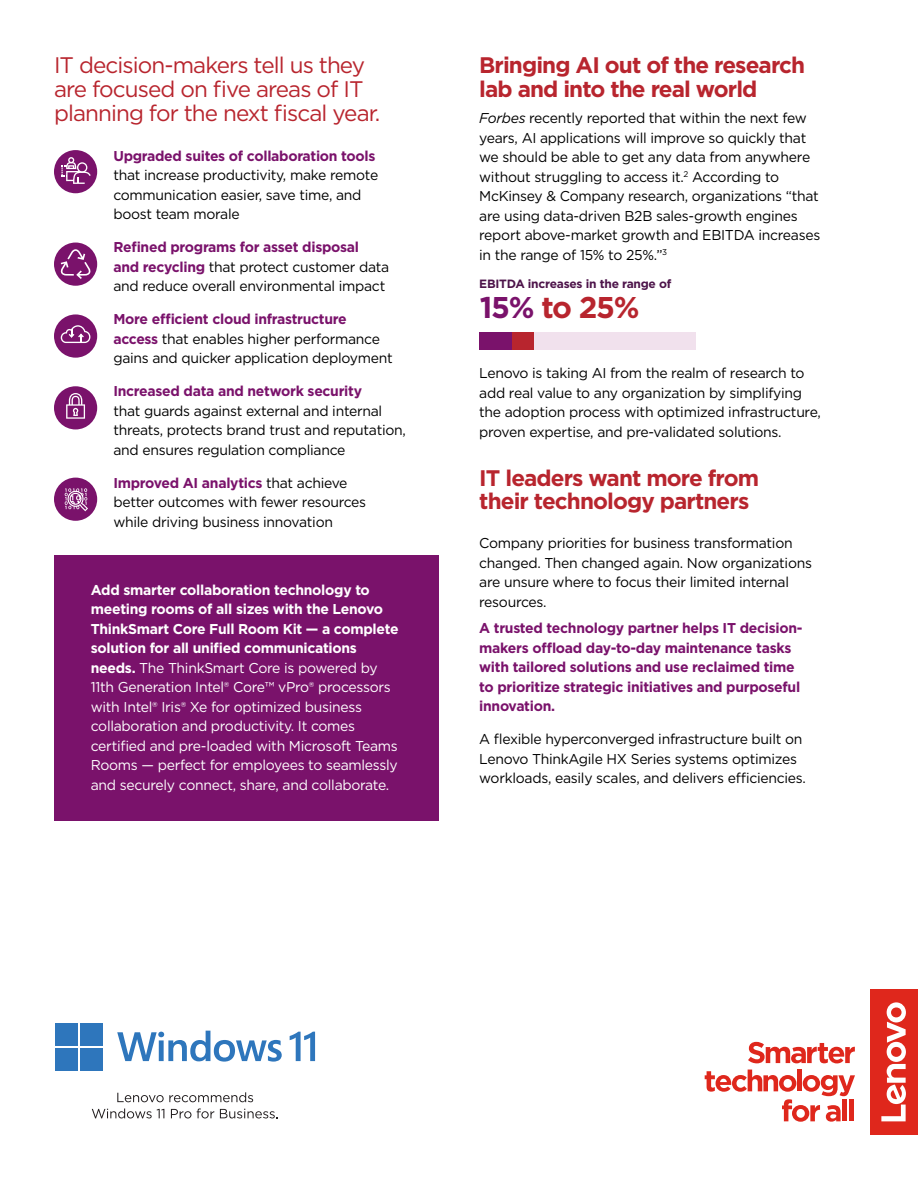
<style>
.page{position:relative;width:918px;height:1188px;background:#fff}
.page>*{position:absolute;margin:0;border:0;box-sizing:border-box;transform-origin:0 0}
.t1{font:700 30px "Gotham";color:#b8252e}
.t2{font:700 22.5px/24px "Gotham";letter-spacing:-.04em;color:#b8252e}
.t3{font:22.5px/24px "Gotham";letter-spacing:-.04em;color:#b8252e}
.t4{font:14.25px/19.5px "Gotham";letter-spacing:-.02em;color:#000}
.t5{font:14.25px/19.5px "Gotham";letter-spacing:-.02em;color:#fff}
.t6{font:700 14.25px/19.5px "Gotham";letter-spacing:-.02em;color:#7a126b}
.t7{font:700 12px "Gotham";letter-spacing:-.02em;color:#4d144a}
.s1{font-weight:700;color:#7a126b}
.s2{font-weight:700}
.s3{font-style:italic}
.s4{color:#7a126b}
</style>
<div class="page">
<svg style="left:748px;top:1042px;width:107px;height:21px"></svg>
<svg style="left:705px;top:1070px;width:150px;height:52px"></svg>
<div style="left:842px;top:1100px;width:5px;height:21px;background:#df271c"></div>
<hr style="left:849px;top:1100px;width:4px;height:21px;background:#df271c">
<div style="left:870px;top:989px;width:48px;height:146px;background:#df271c"></div>
<svg style="left:881px;top:1002px;width:25px;height:119px"></svg>
<div style="left:54px;top:555px;width:385px;height:266px;background:#7a126b"></div>
<div style="left:479px;top:332px;width:217px;height:18px;background:#f1e1ed"></div>
<div style="left:479px;top:332px;width:55px;height:18px;background:#b8252e"></div>
<div style="left:479px;top:332px;width:33px;height:18px;background:#7a126b"></div>
<div style="left:55px;top:1023px;width:23px;height:23px;background:#2e76bc"></div>
<div style="left:80px;top:1023px;width:23px;height:23px;background:#2e76bc"></div>
<div style="left:55px;top:1048px;width:23px;height:23px;background:#2e76bc"></div>
<div style="left:80px;top:1048px;width:23px;height:23px;background:#2e76bc"></div>
<svg style="left:117px;top:1031px;width:165px;height:31px"></svg>
<svg style="left:290px;top:1032px;width:25px;height:29px"></svg>
<svg style="left:117px;top:1092px;width:136px;height:10px"></svg>
<svg style="left:92px;top:1109px;width:72px;height:10px"></svg>
<svg style="left:171px;top:1109px;width:20px;height:10px"></svg>
<svg style="left:197px;top:1108px;width:17px;height:11px"></svg>
<svg style="left:220px;top:1109px;width:58px;height:10px"></svg>
<div style="left:54px;top:150px;width:43px;height:43px;background:#7a126b;border-radius:50%"></div>
<svg style="left:61px;top:157px;width:30px;height:27px"></svg>
<div style="left:54px;top:243px;width:43px;height:43px;background:#7a126b;border-radius:50%"></div>
<svg style="left:61px;top:249px;width:30px;height:30px"></svg>
<div style="left:54px;top:314px;width:43px;height:44px;background:#7a126b;border-radius:50%"></div>
<svg style="left:61px;top:325px;width:29px;height:18px"></svg>
<div style="left:54px;top:386px;width:43px;height:43px;background:#7a126b;border-radius:50%"></div>
<svg style="left:66px;top:393px;width:19px;height:26px"></svg>
<div style="left:54px;top:478px;width:43px;height:43px;background:#7a126b;border-radius:50%"></div>
<svg style="left:65px;top:488px;width:23px;height:23px"></svg>
<h2 class="t3" style="left:54px;top:52px;width:328px">IT decision-makers tell us they are focused on five areas of IT planning for the next fiscal year.</h2>
<p class="t6" style="left:113px;top:146px;width:264px">Upgraded suites of collaboration tools</p>
<p class="t4" style="left:113px;top:165px;width:266px">that increase productivity, make remote communication easier, save time, and boost team morale</p>
<p class="t4" style="left:113px;top:237px;width:277px"><span class="s1">Refined programs for asset disposal<br>and recycling</span> that protect customer data and reduce overall environmental impact</p>
<p class="t4" style="left:113px;top:309px;width:281px"><span class="s1">More efficient cloud infrastructure access</span> that enables higher performance gains and quicker application deployment</p>
<p class="t6" style="left:113px;top:381px;width:250px">Increased data and network security</p>
<p class="t4" style="left:113px;top:401px;width:294px">that guards against external and internal threats, protects brand trust and reputation, and ensures regulation compliance</p>
<p class="t4" style="left:113px;top:473px;width:254px"><span class="s1">Improved AI analytics</span> that achieve better outcomes with fewer resources while driving business innovation</p>
<p class="t5" style="left:91px;top:580px;width:309px"><span class="s2">Add smarter collaboration technology to meeting rooms of all sizes with the Lenovo ThinkSmart Core Full Room Kit — a complete solution for all unified communications needs.</span> The ThinkSmart Core is powered by 11th Generation Intel® Core™ vPro® processors with Intel® Iris® Xe for optimized business collaboration and productivity. It comes certified and pre-loaded with Microsoft Teams Rooms — perfect for employees to seamlessly and securely connect, share, and collaborate.</p>
<h2 class="t2" style="left:479px;top:53px;width:327px">Bringing AI out of the research lab and into the real world</h2>
<p class="t4" style="left:479px;top:108px;width:343px"><span class="s3">Forbes</span> recently reported that within the next few years, AI applications will improve so quickly that we should be able to get any data from anywhere without struggling to access it.<sup>2</sup> According to McKinsey &amp; Company research, organizations “that are using data-driven B2B sales-growth engines report above-market growth and EBITDA increases in the range of 15% to 25%.”<sup>3</sup></p>
<p class="t7" style="left:479px;top:276px;width:194px">EBITDA increases in the range of</p>
<h1 class="t1" style="left:480px;top:287px;width:161px"><span class="s4">15%</span> to 25%</h1>
<p class="t4" style="left:479px;top:363px;width:343px">Lenovo is taking AI from the realm of research to add real value to any organization by simplifying the adoption process with optimized infrastructure, proven expertise, and pre-validated solutions.</p>
<h2 class="t2" style="left:479px;top:467px;width:281px;line-height:22.5px">IT leaders want more from their technology partners</h2>
<p class="t4" style="left:479px;top:533px;width:334px">Company priorities for business transformation changed. Then changed again. Now organizations are unsure where to focus their limited internal resources.</p>
<p class="t6" style="left:479px;top:618px;width:325px">A trusted technology partner helps IT decision&shy;makers offload day-to-day maintenance tasks with tailored solutions and use reclaimed time to prioritize strategic initiatives and purposeful innovation.</p>
<p class="t4" style="left:479px;top:729px;width:328px">A flexible hyperconverged infrastructure built on<br>Lenovo ThinkAgile HX Series systems optimizes workloads, easily scales, and delivers efficiencies.</p>
</div>
